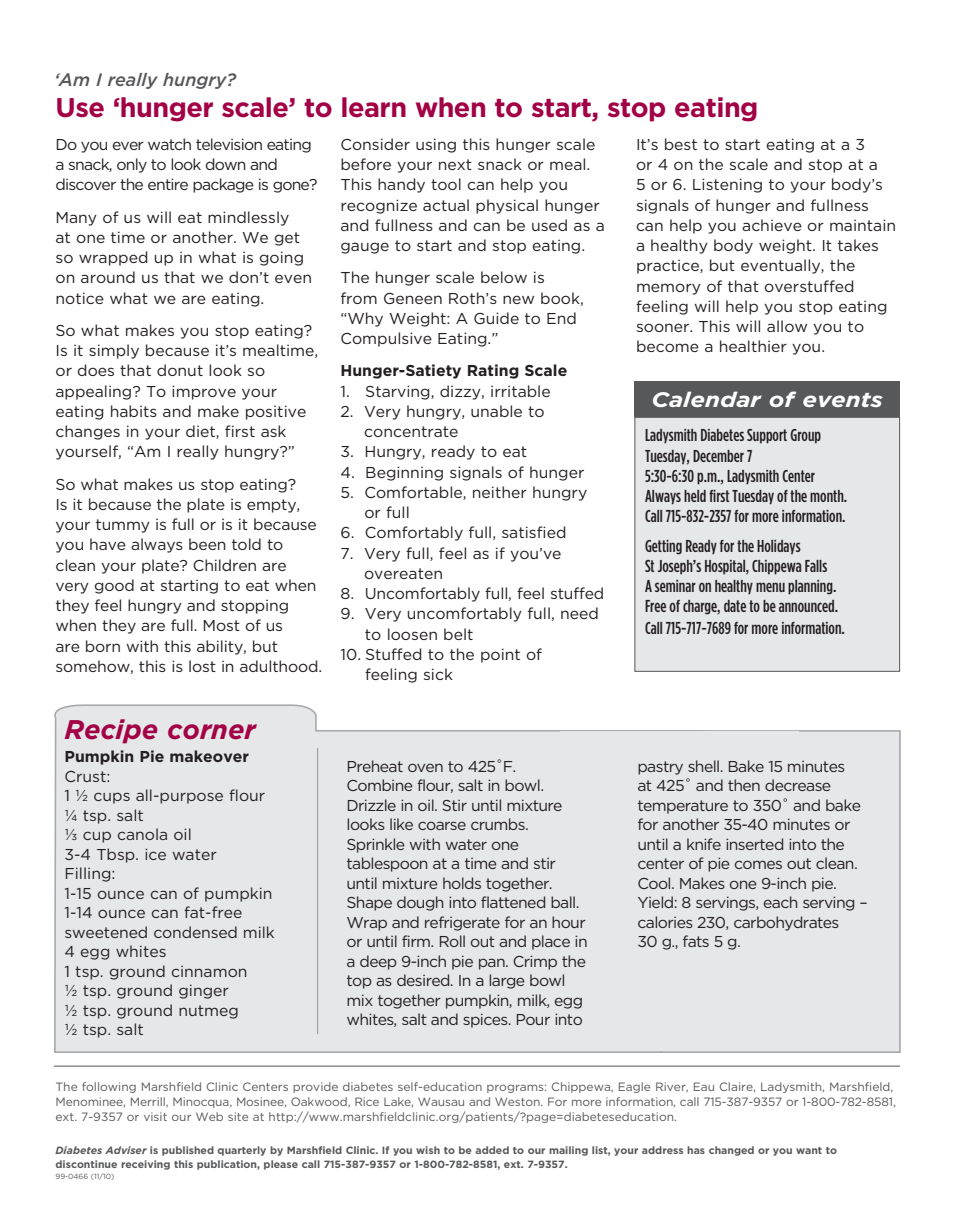
<style>
.page{position:relative;width:954px;height:1224px;background:#fff}
.page>*{position:absolute;margin:0;border:0;box-sizing:border-box;transform-origin:0 0}
.t1{font:700 27px "Gotham";letter-spacing:-.02em;color:#a30146}
.t2{font:italic 700 27px "Gotham";color:#a30146}
.t3{font:italic 700 21px "Gotham";color:#fff;scale:1.15 1}
.t4{font:italic 500 18px "Gotham";color:#57585a}
.t5{font:500 17.25px/20.2px "Gotham Condensed";color:#231f20}
.t6{font:15.75px/20.2px "Gotham";color:#231f20}
.t7{font:15.75px/19.5px "Gotham";letter-spacing:-.04em;color:#231f20}
.t8{font:15.75px/20.2px "Gotham";letter-spacing:-.05em;color:#231f20}
.t9{font:700 15.75px "Gotham";color:#231f20}
.t10{font:12px/15px "Gotham";color:#57585a}
.t11{font:700 10.5px/13.5px "Gotham";color:#57585a}
.t12{font:7.5px "Gotham";color:#57585a}
.s1{font-style:italic}
</style>
<div class="page">
<div style="left:54px;top:704px;width:606px;height:349px;background:#e6e7e9"></div>
<hr style="left:317px;top:748px;width:1px;height:286px;background:#939598">
<hr style="left:54px;top:1066px;width:846px;height:1px;background:#57585a">
<div style="left:634px;top:417px;width:266px;height:255px;background:#e6e7e9;border:1px solid #57585a"></div>
<div style="left:634px;top:381px;width:266px;height:36px;background:#57585a"></div>
<div style="left:660px;top:730px;width:241px;height:323px;background:#e6e7e9;border:2px solid #a8a9ad"></div>
<div style="left:560px;top:732px;width:239px;height:319px;background:#e6e7e9"></div>
<p class="t4" style="left:54px;top:68px;width:184px">‘Am I really hungry?</p>
<h1 class="t1" style="left:56px;top:89px;width:705px">Use ‘hunger scale’ to learn when to start, stop eating</h1>
<p class="t8" style="left:56px;top:134px;width:264px">Do you ever watch television eating a snack, only to look down and discover the entire package is gone?</p>
<p class="t6" style="left:56px;top:206px;width:258px">Many of us will eat mindlessly<br>at one time or another. We get so wrapped up in what is going on around us that we don’t even notice what we are eating.</p>
<p class="t6" style="left:56px;top:320px;width:264px">So what makes you stop eating?<br>Is it simply because it’s mealtime, or does that donut look so appealing? To improve your eating habits and make positive changes in your diet, first ask yourself, “Am I really hungry?”</p>
<p class="t6" style="left:56px;top:474px;width:268px">So what makes us stop eating?<br>Is it because the plate is empty, your tummy is full or is it because you have always been told to clean your plate? Children are very good at starting to eat when they feel hungry and stopping when they are full. Most of us<br>are born with this ability, but somehow, this is lost in adulthood.</p>
<p class="t6" style="left:636px;top:134px;width:262px">It’s best to start eating at a 3<br>or 4 on the scale and stop at a<br>5 or 6. Listening to your body’s signals of hunger and fullness can help you achieve or maintain a healthy body weight. It takes practice, but eventually, the memory of that overstuffed feeling will help you stop eating sooner. This will allow you to become a healthier you.</p>
<p class="t6" style="left:340px;top:134px;width:266px">Consider using this hunger scale before your next snack or meal.<br>This handy tool can help you recognize actual physical hunger and fullness and can be used as a gauge to start and stop eating.</p>
<p class="t6" style="left:340px;top:267px;width:245px">The hunger scale below is from Geneen Roth’s new book, “Why Weight: A Guide to End<br>Compulsive Eating.”</p>
<p class="t9" style="left:340px;top:360px;width:228px">Hunger-Satiety Rating Scale</p>
<p class="t6" style="left:340px;top:381px;width:212px">1. Starving, dizzy, irritable</p>
<p class="t6" style="left:364px;top:401px;width:182px;text-indent:-24px">2. Very hungry, unable to concentrate</p>
<p class="t6" style="left:340px;top:441px;width:188px">3. Hungry, ready to eat</p>
<p class="t6" style="left:340px;top:462px;width:245px">4. Beginning signals of hunger</p>
<p class="t6" style="left:364px;top:482px;width:224px;text-indent:-24px">5. Comfortable, neither hungry or full</p>
<p class="t6" style="left:340px;top:522px;width:227px">6. Comfortably full, satisfied</p>
<p class="t6" style="left:364px;top:543px;width:199px;text-indent:-24px">7. Very full, feel as if you’ve overeaten</p>
<p class="t6" style="left:340px;top:583px;width:265px">8. Uncomfortably full, feel stuffed</p>
<p class="t6" style="left:365px;top:603px;width:236px;text-indent:-24px">9. Very uncomfortably full, need to loosen belt</p>
<p class="t6" style="left:365px;top:644px;width:178px;text-indent:-25px">10. Stuffed to the point of feeling sick</p>
<h2 class="t3" style="left:652px;top:386px;width:203px">Calendar of events</h2>
<p class="t5" style="left:645px;top:425px;width:204px">Ladysmith Diabetes Support Group Tuesday, December 7<br>5:30-6:30 p.m., Ladysmith Center Always held first Tuesday of the month.<br>Call 715-832-2357 for more information.</p>
<p class="t5" style="left:645px;top:535px;width:201px">Getting Ready for the Holidays<br>St Joseph’s Hospital, Chippewa Falls<br>A seminar on healthy menu planning.<br>Free of charge, date to be announced.<br>Call 715-717-7689 for more information.</p>
<h1 class="t2" style="left:64px;top:712px;width:193px">Recipe corner</h1>
<p class="t9" style="left:64px;top:746px;width:186px">Pumpkin Pie makeover</p>
<p class="t6" style="left:64px;top:766px;width:212px;line-height:19.5px">Crust:<br>1 ½ cups all-purpose flour ¼ tsp. salt<br>⅓ cup canola oil<br>3-4 Tbsp. ice water<br>Filling:<br>1-15 ounce can of pumpkin<br>1-14 ounce can fat-free sweetened condensed milk<br>4 egg whites<br>1 tsp. ground cinnamon<br>½ tsp. ground ginger<br>½ tsp. ground nutmeg<br>½ tsp. salt</p>
<p class="t7" style="left:347px;top:756px;width:243px">Preheat oven to 425˚F.<br>Combine flour, salt in bowl.<br>Drizzle in oil. Stir until mixture looks like coarse crumbs.<br>Sprinkle with water one tablespoon at a time and stir until mixture holds together.<br>Shape dough into flattened ball.<br>Wrap and refrigerate for an hour or until firm. Roll out and place in a deep 9-inch pie pan. Crimp the top as desired. In a large bowl mix together pumpkin, milk, egg whites, salt and spices. Pour into</p>
<p class="t7" style="left:638px;top:756px;width:232px">pastry shell. Bake 15 minutes<br>at 425˚ and then decrease temperature to 350˚ and bake for another 35-40 minutes or until a knife inserted into the center of pie comes out clean.<br>Cool. Makes one 9-inch pie.<br>Yield: 8 servings, each serving – calories 230, carbohydrates<br>30 g., fats 5 g.</p>
<p class="t10" style="left:56px;top:1079px;width:842px">The following Marshfield Clinic Centers provide diabetes self-education programs: Chippewa, Eagle River, Eau Claire, Ladysmith, Marshfield,<br>Menominee, Merrill, Minocqua, Mosinee, Oakwood, Rice Lake, Wausau and Weston. For more information, call 715-387-9357 or 1-800-782-8581, ext. 7-9357 or visit our Web site at http://www.marshfieldclinic.org/patients/?page=diabeteseducation.</p>
<p class="t11" style="left:56px;top:1144px;width:783px"><span class="s1">Diabetes Adviser</span> is published quarterly by Marshfield Clinic. If you wish to be added to our mailing list, your address has changed or you want to discontinue receiving this publication, please call 715-387-9357 or 1-800-782-8581, ext. 7-9357.</p>
<p class="t12" style="left:56px;top:1172px;width:61px">99-0466 (11/10)</p>
</div>
